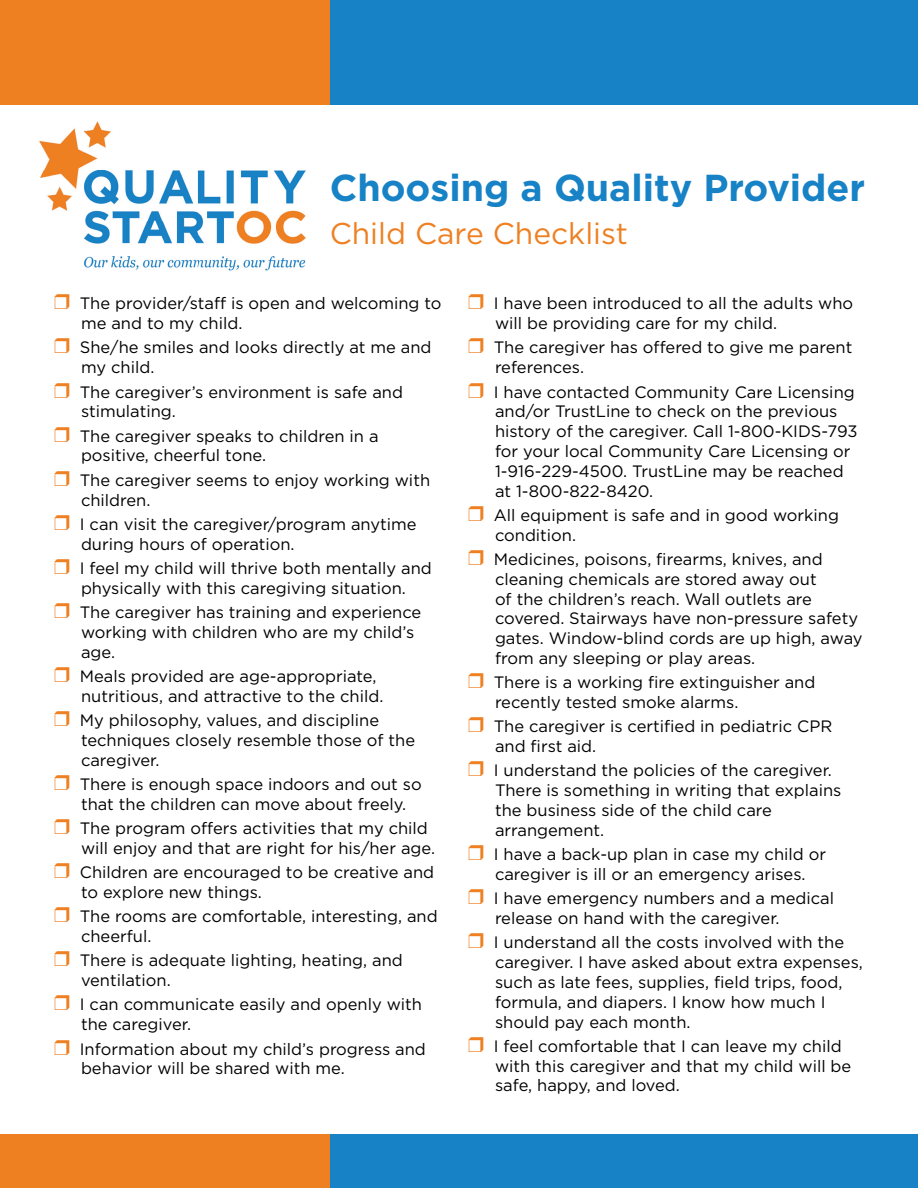
<style>
.page{position:relative;width:918px;height:1188px;background:#fff}
.page>*{position:absolute;margin:0;border:0;box-sizing:border-box;transform-origin:0 0}
.t1{font:700 37.5px "Gotham";color:#1782c5}
.t2{font:30px "Gotham";color:#ee8022}
.t3{font:16.5px/19.8px "Gotham";color:#000}
.s1{color:#ee8022}
</style>
<div class="page">
<div style="left:0;top:0;width:330px;height:104px;background:#ee8022"></div>
<div style="left:330px;top:0;width:588px;height:104px;background:#1782c5"></div>
<div style="left:0;top:1134px;width:330px;height:54px;background:#ee8022"></div>
<div style="left:330px;top:1134px;width:588px;height:54px;background:#1782c5"></div>
<img style="left:39px;top:121px;width:267px;height:150px">
<h1 class="t1" style="left:330px;top:165px;width:537px">Choosing a Quality Provider</h1>
<h2 class="t2" style="left:330px;top:216px;width:300px">Child Care Checklist</h2>
<p class="t3" style="left:81px;top:294px;width:362px;text-indent:-27px"><span class="s1">❒</span> The provider/staff is open and welcoming to me and to my child.</p>
<p class="t3" style="left:81px;top:338px;width:352px;text-indent:-27px"><span class="s1">❒</span> She/he smiles and looks directly at me and my child.</p>
<p class="t3" style="left:81px;top:382px;width:324px;text-indent:-27px"><span class="s1">❒</span> The caregiver’s environment is safe and stimulating.</p>
<p class="t3" style="left:81px;top:426px;width:299px;text-indent:-27px"><span class="s1">❒</span> The caregiver speaks to children in a positive, cheerful tone.</p>
<p class="t3" style="left:81px;top:470px;width:351px;text-indent:-27px"><span class="s1">❒</span> The caregiver seems to enjoy working with children.</p>
<p class="t3" style="left:81px;top:514px;width:337px;text-indent:-27px"><span class="s1">❒</span> I can visit the caregiver/program anytime during hours of operation.</p>
<p class="t3" style="left:54px;top:558px;width:379px;text-align:center"><span class="s1">❒</span> I feel my child will thrive both mentally and physically with this caregiving situation.</p>
<p class="t3" style="left:81px;top:602px;width:342px;text-indent:-27px"><span class="s1">❒</span> The caregiver has training and experience working with children who are my child’s age.</p>
<p class="t3" style="left:81px;top:666px;width:304px;text-indent:-27px"><span class="s1">❒</span> Meals provided are age-appropriate, nutritious, and attractive to the child.</p>
<p class="t3" style="left:81px;top:710px;width:336px;text-indent:-27px"><span class="s1">❒</span> My philosophy, values, and discipline techniques closely resemble those of the caregiver.</p>
<p class="t3" style="left:81px;top:774px;width:342px;text-indent:-27px"><span class="s1">❒</span> There is enough space indoors and out so that the children can move about freely.</p>
<p class="t3" style="left:81px;top:818px;width:356px;text-indent:-27px"><span class="s1">❒</span> The program offers activities that my child will enjoy and that are right for his/her age.</p>
<p class="t3" style="left:81px;top:862px;width:355px;text-indent:-27px"><span class="s1">❒</span> Children are encouraged to be creative and to explore new things.</p>
<p class="t3" style="left:81px;top:906px;width:358px;text-indent:-27px"><span class="s1">❒</span> The rooms are comfortable, interesting, and cheerful.</p>
<p class="t3" style="left:81px;top:951px;width:323px;text-indent:-27px"><span class="s1">❒</span> There is adequate lighting, heating, and ventilation.</p>
<p class="t3" style="left:81px;top:995px;width:343px;text-indent:-27px"><span class="s1">❒</span> I can communicate easily and openly with the caregiver.</p>
<p class="t3" style="left:81px;top:1039px;width:346px;text-indent:-27px"><span class="s1">❒</span> Information about my child’s progress and behavior will be shared with me.</p>
<p class="t3" style="left:495px;top:294px;width:360px;text-indent:-27px"><span class="s1">❒</span> I have been introduced to all the adults who will be providing care for my child.</p>
<p class="t3" style="left:495px;top:338px;width:359px;text-indent:-27px"><span class="s1">❒</span> The caregiver has offered to give me parent references.</p>
<p class="t3" style="left:495px;top:382px;width:364px;text-indent:-27px"><span class="s1">❒</span> I have contacted Community Care Licensing and/or TrustLine to check on the previous history of the caregiver. Call 1-800-KIDS-793 for your local Community Care Licensing or 1-916-229-4500. TrustLine may be reached at 1-800-822-8420.</p>
<p class="t3" style="left:495px;top:505px;width:346px;text-indent:-27px"><span class="s1">❒</span> All equipment is safe and in good working condition.</p>
<p class="t3" style="left:495px;top:549px;width:369px;text-indent:-27px"><span class="s1">❒</span> Medicines, poisons, firearms, knives, and cleaning chemicals are stored away out<br>of the children’s reach. Wall outlets are covered. Stairways have non-pressure safety gates. Window-blind cords are up high, away from any sleeping or play areas.</p>
<p class="t3" style="left:495px;top:672px;width:322px;text-indent:-27px"><span class="s1">❒</span> There is a working fire extinguisher and recently tested smoke alarms.</p>
<p class="t3" style="left:495px;top:717px;width:339px;text-indent:-27px"><span class="s1">❒</span> The caregiver is certified in pediatric CPR and first aid.</p>
<p class="t3" style="left:495px;top:761px;width:348px;text-indent:-27px"><span class="s1">❒</span> I understand the policies of the caregiver.<br>There is something in writing that explains the business side of the child care arrangement.</p>
<p class="t3" style="left:468px;top:844px;width:360px;text-align:center"><span class="s1">❒</span> I have a back-up plan in case my child or caregiver is ill or an emergency arises.</p>
<p class="t3" style="left:495px;top:888px;width:341px;text-indent:-27px"><span class="s1">❒</span> I have emergency numbers and a medical release on hand with the caregiver.</p>
<p class="t3" style="left:495px;top:933px;width:369px;text-indent:-27px"><span class="s1">❒</span> I understand all the costs involved with the caregiver. I have asked about extra expenses, such as late fees, supplies, field trips, food, formula, and diapers. I know how much I should pay each month.</p>
<p class="t3" style="left:495px;top:1036px;width:358px;text-indent:-27px"><span class="s1">❒</span> I feel comfortable that I can leave my child with this caregiver and that my child will be safe, happy, and loved.</p>
</div>
